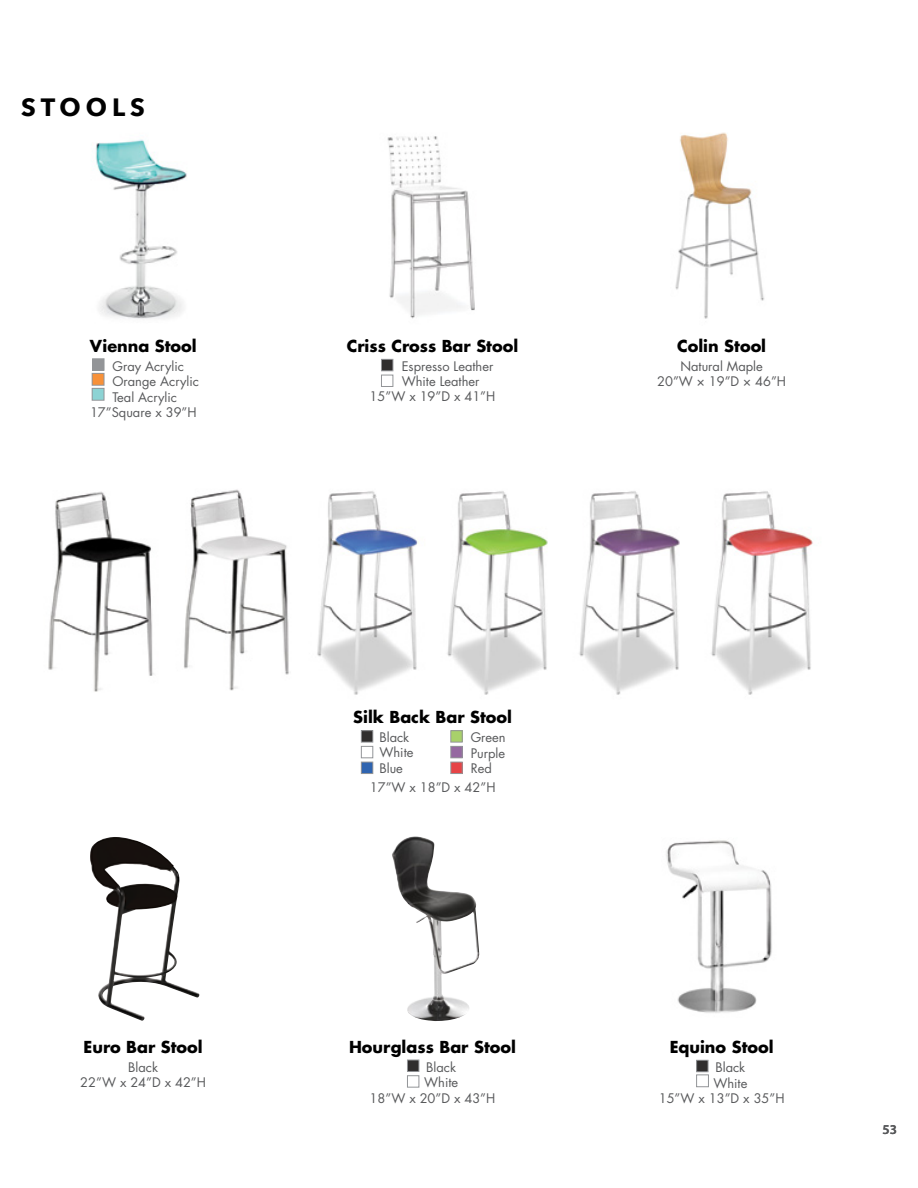
<style>
.page{position:relative;width:918px;height:1188px;background:#fff}
.page>*{position:absolute;margin:0;border:0;box-sizing:border-box;transform-origin:0 0}
.t1{font:700 25.05px "Avenir Next";letter-spacing:.2em;color:#000}
.t2{font:700 16.05px "Futura Std";color:#000}
.t3{font:600 13.5px "Myriad Pro";color:#58595b}
.t4{font:12.9px/15.5px "Futura Std";color:#58595b;text-align:center}
</style>
<div class="page">
<img style="left:675px;top:132px;width:90px;height:187px">
<img style="left:90px;top:837px;width:110px;height:184px">
<img style="left:387px;top:136px;width:88px;height:183px">
<div style="left:381px;top:359px;width:12px;height:12px;background:#302e2e"></div>
<div style="left:381px;top:359px;width:12px;height:12px;border:1px solid #939598"></div>
<div style="left:381px;top:375px;width:12px;height:12px;border:1px solid #939598"></div>
<img style="left:392px;top:836px;width:88px;height:185px">
<div style="left:407px;top:1060px;width:12px;height:11px;background:#302e2e"></div>
<div style="left:407px;top:1060px;width:12px;height:12px;border:1px solid #939598"></div>
<div style="left:407px;top:1076px;width:12px;height:11px;border:1px solid #939598"></div>
<div style="left:361px;top:746px;width:12px;height:12px;border:1px solid #939598"></div>
<div style="left:361px;top:762px;width:12px;height:12px;background:#2f64b0"></div>
<div style="left:361px;top:762px;width:12px;height:12px;border:1px solid #939598"></div>
<div style="left:451px;top:731px;width:11px;height:11px;background:#a8d16a"></div>
<div style="left:451px;top:730px;width:11px;height:12px;border:1px solid #939598"></div>
<div style="left:451px;top:746px;width:11px;height:12px;background:#9569a1"></div>
<div style="left:451px;top:746px;width:11px;height:12px;border:1px solid #939598"></div>
<div style="left:451px;top:762px;width:11px;height:12px;background:#e64447"></div>
<div style="left:451px;top:762px;width:11px;height:12px;border:1px solid #939598"></div>
<div style="left:361px;top:731px;width:12px;height:11px;background:#302e2e"></div>
<div style="left:361px;top:730px;width:12px;height:12px;border:1px solid #939598"></div>
<img style="left:95px;top:139px;width:92px;height:180px">
<div style="left:93px;top:359px;width:11px;height:11px;background:#939598"></div>
<div style="left:92px;top:359px;width:12px;height:11px;border:1px solid #939598"></div>
<div style="left:92px;top:373px;width:12px;height:12px;background:#f79139"></div>
<div style="left:92px;top:373px;width:12px;height:12px;border:1px solid #939598"></div>
<div style="left:92px;top:388px;width:12px;height:12px;background:#8cd3d4"></div>
<div style="left:92px;top:388px;width:12px;height:12px;border:1px solid #939598"></div>
<img style="left:317px;top:491px;width:496px;height:204px">
<img style="left:184px;top:489px;width:105px;height:202px">
<img style="left:48px;top:491px;width:106px;height:201px">
<img style="left:666px;top:840px;width:106px;height:173px">
<div style="left:697px;top:1060px;width:11px;height:12px;background:#302e2e"></div>
<div style="left:696px;top:1060px;width:12px;height:12px;border:1px solid #939598"></div>
<div style="left:696px;top:1075px;width:13px;height:12px;border:1px solid #939598"></div>
<h1 class="t1" style="left:21px;top:85px;width:125px">STOOLS</h1>
<p class="t2" style="left:90px;top:336px;width:108px">Vienna Stool</p>
<p class="t4" style="left:112px;top:359px;width:73px">Gray Acrylic</p>
<p class="t4" style="left:112px;top:374px;width:88px">Orange Acrylic</p>
<p class="t4" style="left:112px;top:389px;width:66px">Teal Acrylic</p>
<p class="t4" style="left:90px;top:405px;width:108px">17”Square x 39”H</p>
<p class="t2" style="left:84px;top:1037px;width:121px">Euro Bar Stool</p>
<p class="t4" style="left:80px;top:1060px;width:127px">Black<br>22”W x 24”D x 42”H</p>
<p class="t2" style="left:347px;top:335px;width:173px">Criss Cross Bar Stool</p>
<p class="t4" style="left:402px;top:358px;width:93px">Espresso Leather</p>
<p class="t4" style="left:402px;top:374px;width:79px">White Leather</p>
<p class="t4" style="left:370px;top:389px;width:127px">15”W x 19”D x 41”H</p>
<p class="t2" style="left:353px;top:707px;width:160px">Silk Back Bar Stool</p>
<p class="t4" style="left:379px;top:730px;width:35px;text-align:left">Black<br>White<br>Blue</p>
<p class="t4" style="left:370px;top:779px;width:127px">17”W x 18”D x 42”H</p>
<p class="t4" style="left:471px;top:730px;width:37px;text-align:justify">Green Purple Red</p>
<p class="t2" style="left:349px;top:1037px;width:168px">Hourglass Bar Stool</p>
<p class="t4" style="left:426px;top:1060px;width:31px">Black</p>
<p class="t4" style="left:424px;top:1075px;width:35px">White</p>
<p class="t4" style="left:370px;top:1090px;width:127px">18”W x 20”D x 43”H</p>
<p class="t2" style="left:677px;top:335px;width:90px">Colin Stool</p>
<p class="t4" style="left:657px;top:358px;width:130px">Natural Maple<br>20”W × 19”D × 46”H</p>
<p class="t2" style="left:670px;top:1037px;width:105px">Equino Stool</p>
<p class="t4" style="left:715px;top:1060px;width:31px">Black</p>
<p class="t4" style="left:713px;top:1075px;width:35px">White</p>
<p class="t4" style="left:659px;top:1091px;width:127px">15”W x 13”D x 35”H</p>
<p class="t3" style="left:882px;top:1121px;width:16px">53</p>
</div>
